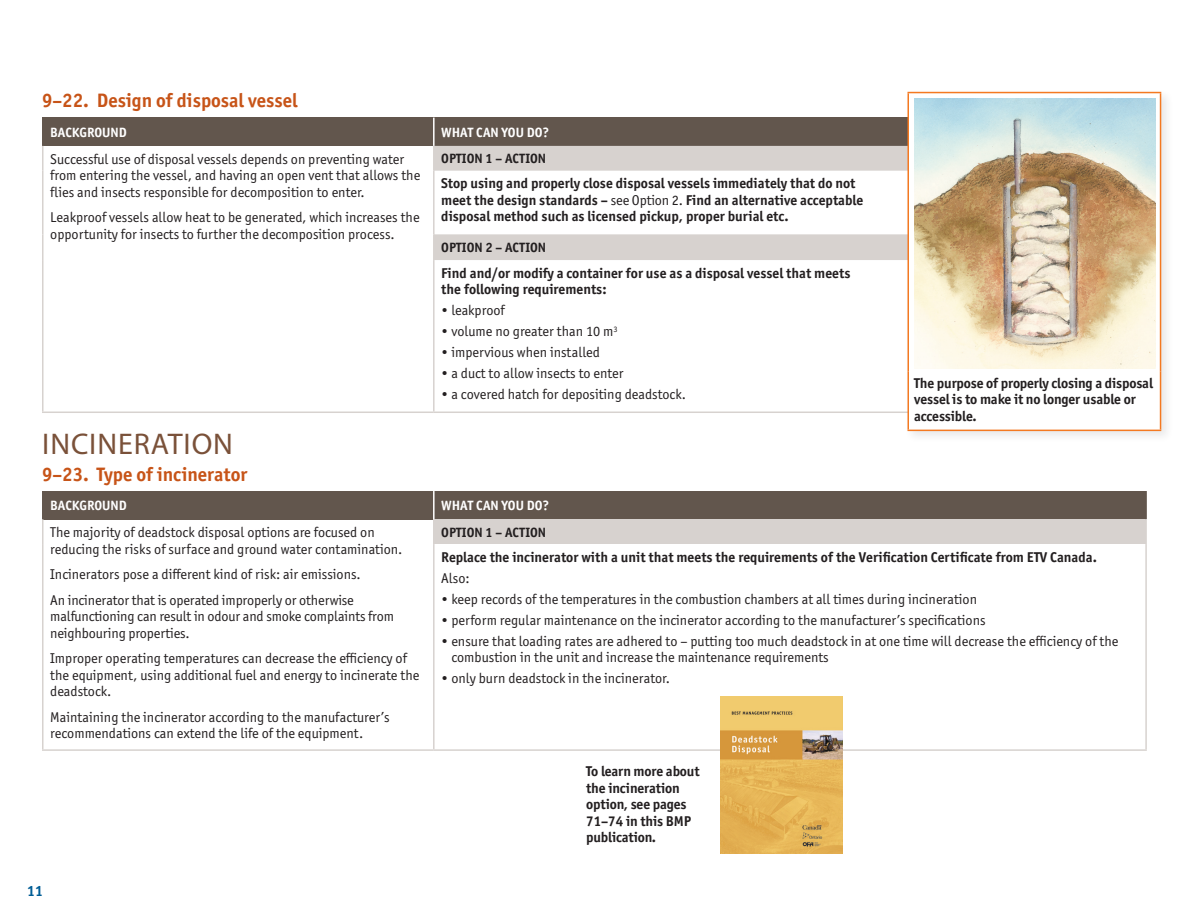
<style>
.page{position:relative;width:1188px;height:918px;background:#fff}
.page>*{position:absolute;margin:0;border:0;box-sizing:border-box;transform-origin:0 0}
.t1{font:30px "Myriad Pro";letter-spacing:.03em;color:#7a5139}
.t2{font:700 19.5px "Officina Sans ITC Pro";color:#c75418}
.t3{font:700 15px "Officina Sans ITC Pro";color:#005d95}
.t4{font:14.25px/16.5px "Officina Sans ITC Pro";color:#231f20}
.t5{font:700 14.25px/16.5px "Officina Sans ITC Pro";color:#231f20}
.t6{font:700 13.5px "Officina Sans ITC Pro";color:#fff}
.t7{font:700 13.5px "Officina Sans ITC Pro";color:#231f20}
.s1{font-weight:400}
</style>
<div class="page">
<div style="left:43px;top:118px;width:391px;height:28px;background:#62564d"></div>
<div style="left:434px;top:118px;width:712px;height:28px;background:#62564d"></div>
<svg style="left:435px;top:146px;width:469px;height:114px"></svg>
<hr style="left:42px;top:118px;width:2px;height:28px;background:#62564d">
<hr style="left:42px;top:146px;width:2px;height:25px;background:#d7d2cf">
<hr style="left:433px;top:146px;width:2px;height:25px;background:#d7d2cf">
<hr style="left:42px;top:171px;width:2px;height:63px;background:#d7d2cf">
<hr style="left:42px;top:234px;width:2px;height:26px;background:#d7d2cf">
<hr style="left:433px;top:234px;width:2px;height:26px;background:#d7d2cf">
<hr style="left:42px;top:260px;width:2px;height:152px;background:#d7d2cf">
<hr style="left:42px;top:412px;width:392px;height:1px;background:#d7d2cf">
<hr style="left:433px;top:171px;width:2px;height:63px;background:#d7d2cf">
<hr style="left:433px;top:260px;width:2px;height:152px;background:#d7d2cf">
<hr style="left:434px;top:412px;width:713px;height:1px;background:#d7d2cf">
<hr style="left:433px;top:118px;width:2px;height:28px;background:#fff">
<div style="left:43px;top:491px;width:391px;height:28px;background:#62564d"></div>
<div style="left:434px;top:491px;width:712px;height:28px;background:#62564d"></div>
<div style="left:434px;top:519px;width:712px;height:25px;background:#d7d2cf"></div>
<hr style="left:1145px;top:491px;width:2px;height:28px;background:#62564d">
<hr style="left:1145px;top:519px;width:2px;height:25px;background:#d7d2cf">
<hr style="left:42px;top:491px;width:2px;height:28px;background:#62564d">
<hr style="left:42px;top:519px;width:2px;height:25px;background:#d7d2cf">
<hr style="left:433px;top:519px;width:2px;height:25px;background:#d7d2cf">
<hr style="left:42px;top:544px;width:2px;height:205px;background:#d7d2cf">
<hr style="left:42px;top:749px;width:392px;height:2px;background:#d7d2cf">
<hr style="left:433px;top:544px;width:2px;height:205px;background:#d7d2cf">
<hr style="left:1145px;top:544px;width:2px;height:205px;background:#d7d2cf">
<hr style="left:434px;top:749px;width:713px;height:2px;background:#d7d2cf">
<hr style="left:433px;top:491px;width:2px;height:28px;background:#fff">
<div style="left:904px;top:88px;width:270px;height:356px;background:#231f20;opacity:.1"></div>
<div style="left:908px;top:93px;width:253px;height:278px;background:#fff"></div>
<div style="left:908px;top:371px;width:253px;height:59px;background:#fff"></div>
<hr style="left:908px;top:92px;width:253px;height:1px;background:#f47921">
<hr style="left:908px;top:93px;width:1px;height:278px;background:#f47921">
<hr style="left:1160px;top:93px;width:1px;height:278px;background:#f47921">
<hr style="left:908px;top:371px;width:1px;height:59px;background:#f47921">
<hr style="left:1160px;top:371px;width:1px;height:59px;background:#f47921">
<hr style="left:908px;top:430px;width:253px;height:1px;background:#f47921">
<img style="left:914px;top:99px;width:242px;height:270px">
<img style="left:720px;top:696px;width:123px;height:157px">
<h2 class="t2" style="left:42px;top:88px;width:257px">9–22. Design of disposal vessel</h2>
<p class="t6" style="left:50px;top:124px;width:78px">BACKGROUND</p>
<p class="t6" style="left:441px;top:124px;width:109px">WHAT CAN YOU DO?</p>
<p class="t4" style="left:50px;top:151px;width:372px">Successful use of disposal vessels depends on preventing water from entering the vessel, and having an open vent that allows the flies and insects responsible for decomposition to enter.</p>
<p class="t4" style="left:50px;top:209px;width:371px">Leakproof vessels allow heat to be generated, which increases the opportunity for insects to further the decomposition process.</p>
<p class="t7" style="left:441px;top:150px;width:106px">OPTION 1 – ACTION</p>
<p class="t5" style="left:441px;top:175px;width:424px">Stop using and properly close disposal vessels immediately that do not meet the design standards – <span class="s1">see Option 2.</span> Find an alternative acceptable disposal method such as licensed pickup, proper burial etc.</p>
<p class="t7" style="left:441px;top:239px;width:106px">OPTION 2 – ACTION</p>
<p class="t5" style="left:441px;top:265px;width:411px">Find and/or modify a container for use as a disposal vessel that meets the following requirements:</p>
<p class="t4" style="left:441px;top:302px;width:65px">• leakproof</p>
<p class="t4" style="left:441px;top:323px;width:178px">• volume no greater than 10 m<sup>3</sup></p>
<p class="t4" style="left:441px;top:344px;width:160px">• impervious when installed</p>
<p class="t4" style="left:441px;top:365px;width:184px">• a duct to allow insects to enter</p>
<p class="t4" style="left:441px;top:386px;width:246px">• a covered hatch for depositing deadstock.</p>
<p class="t5" style="left:914px;top:374px;width:240px">The purpose of properly closing a disposal vessel is to make it no longer usable or accessible.</p>
<h1 class="t1" style="left:42px;top:425px;width:192px">INCINERATION</h1>
<h2 class="t2" style="left:42px;top:462px;width:207px">9–23. Type of incinerator</h2>
<p class="t6" style="left:50px;top:497px;width:78px">BACKGROUND</p>
<p class="t6" style="left:441px;top:497px;width:109px">WHAT CAN YOU DO?</p>
<p class="t4" style="left:50px;top:524px;width:354px">The majority of deadstock disposal options are focused on reducing the risks of surface and ground water contamination.</p>
<p class="t4" style="left:50px;top:561px;width:312px;line-height:25.5px">Incinerators pose a different kind of risk: air emissions.<br>An incinerator that is operated improperly or otherwise</p>
<p class="t4" style="left:50px;top:608px;width:345px">malfunctioning can result in odour and smoke complaints from neighbouring properties.</p>
<p class="t4" style="left:50px;top:650px;width:371px">Improper operating temperatures can decrease the efficiency of the equipment, using additional fuel and energy to incinerate the deadstock.</p>
<p class="t4" style="left:50px;top:708px;width:341px">Maintaining the incinerator according to the manufacturer’s recommendations can extend the life of the equipment.</p>
<p class="t7" style="left:441px;top:524px;width:106px">OPTION 1 – ACTION</p>
<p class="t5" style="left:441px;top:549px;width:657px">Replace the incinerator with a unit that meets the requirements of the Verification Certificate from ETV Canada.</p>
<p class="t4" style="left:441px;top:570px;width:30px">Also:</p>
<p class="t4" style="left:441px;top:591px;width:537px">• keep records of the temperatures in the combustion chambers at all times during incineration</p>
<p class="t4" style="left:441px;top:612px;width:546px">• perform regular maintenance on the incinerator according to the manufacturer’s specifications</p>
<p class="t4" style="left:451px;top:633px;width:669px;text-indent:-10px">• ensure that loading rates are adhered to – putting too much deadstock in at one time will decrease the efficiency of the combustion in the unit and increase the maintenance requirements</p>
<p class="t4" style="left:441px;top:670px;width:230px">• only burn deadstock in the incinerator.</p>
<p class="t3" style="left:27px;top:882px;width:18px">11</p>
<p class="t5" style="left:586px;top:763px;width:115px">To learn more about the incineration option, see pages<br>71–74 in this BMP publication.</p>
</div>
